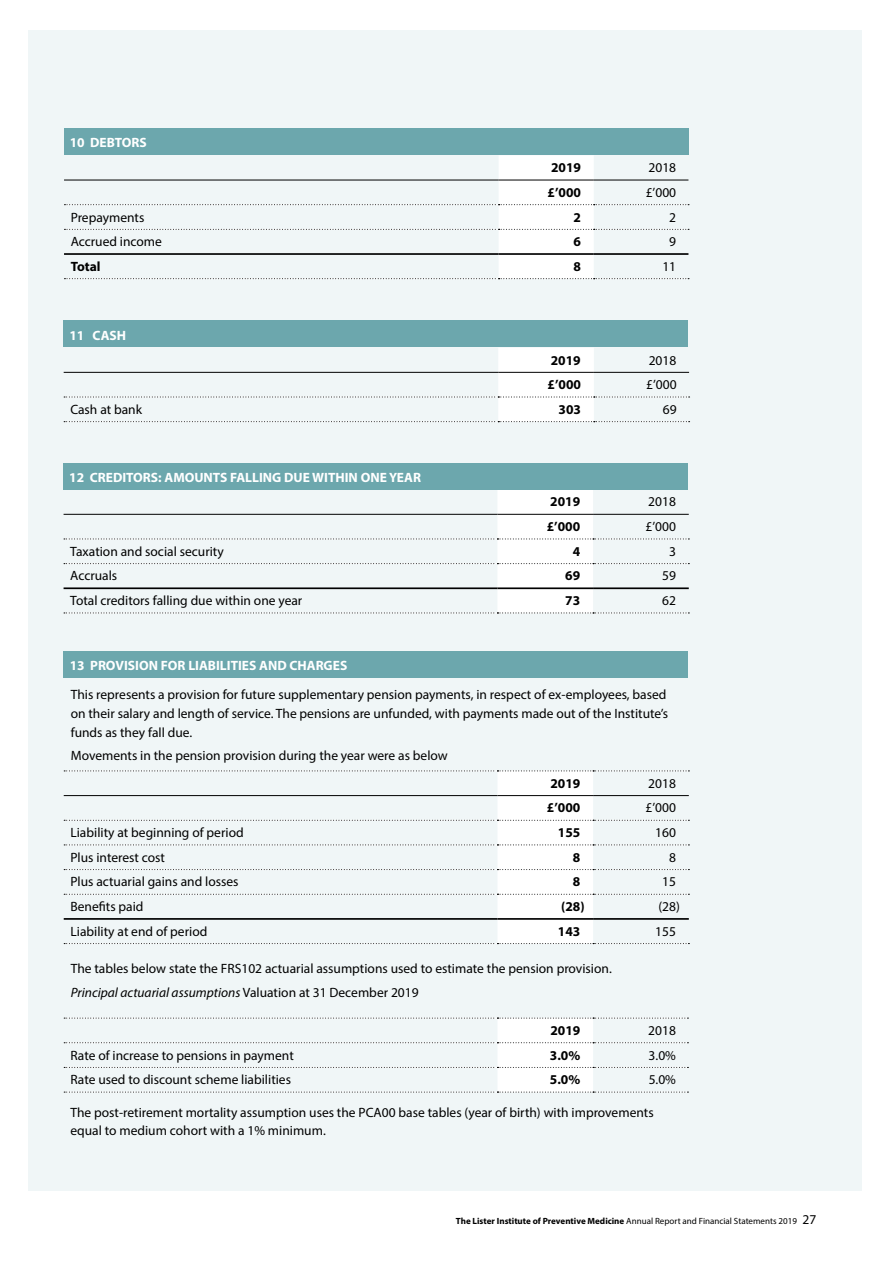
<style>
.page{position:relative;width:893px;height:1263px;background:#fff}
.page>*{position:absolute;margin:0;border:0;box-sizing:border-box;transform-origin:0 0}
.t1{font:13.5px/18.8px "Myriad Pro";color:#000}
.t2{font:700 13.5px "Myriad Pro";color:#fff}
.t3{font:700 13.5px "Myriad Pro";color:#000}
.t4{font:700 9px "Myriad Pro";color:#000}
.s1{font-style:italic}
.s2{font-weight:400}
.s3{font-weight:400;font-size:13.5px}
</style>
<div class="page">
<div style="left:29px;top:30px;width:833px;height:1161px;background:#f0f6f7"></div>
<svg style="left:64px;top:156px;width:625px;height:123px"></svg>
<hr style="left:64px;top:180px;width:435px;height:1px;background:#000">
<hr style="left:499px;top:180px;width:95px;height:1px;background:#000">
<hr style="left:594px;top:180px;width:94px;height:1px;background:#000">
<div style="left:64px;top:128px;width:625px;height:27px;background:#6ca7ad"></div>
<svg style="left:64px;top:348px;width:626px;height:74px"></svg>
<hr style="left:64px;top:372px;width:434px;height:1px;background:#000">
<hr style="left:498px;top:372px;width:96px;height:1px;background:#000">
<hr style="left:594px;top:372px;width:95px;height:1px;background:#000">
<div style="left:63px;top:321px;width:625px;height:26px;background:#6ca7ad"></div>
<svg style="left:64px;top:490px;width:625px;height:123px"></svg>
<hr style="left:64px;top:514px;width:433px;height:1px;background:#000">
<hr style="left:497px;top:514px;width:96px;height:1px;background:#000">
<hr style="left:593px;top:514px;width:96px;height:1px;background:#000">
<div style="left:63px;top:464px;width:625px;height:26px;background:#6ca7ad"></div>
<div style="left:63px;top:651px;width:625px;height:27px;background:#6ca7ad"></div>
<svg style="left:64px;top:770px;width:625px;height:174px"></svg>
<hr style="left:64px;top:795px;width:433px;height:1px;background:#000">
<hr style="left:497px;top:795px;width:96px;height:1px;background:#000">
<hr style="left:593px;top:795px;width:96px;height:1px;background:#000">
<svg style="left:64px;top:1018px;width:624px;height:75px"></svg>
<p class="t2" style="left:70px;top:133px;width:78px">10 DEBTORS</p>
<p class="t3" style="left:551px;top:159px;width:31px">2019</p>
<p class="t1" style="left:648px;top:158px;width:29px">2018</p>
<p class="t3" style="left:548px;top:183px;width:35px">£’000</p>
<p class="t1" style="left:646px;top:183px;width:32px">£’000</p>
<p class="t1" style="left:71px;top:207px;width:75px">Prepayments</p>
<p class="t3" style="left:574px;top:208px;width:9px">2</p>
<p class="t1" style="left:669px;top:207px;width:8px">2</p>
<p class="t1" style="left:71px;top:232px;width:93px">Accrued income</p>
<p class="t3" style="left:574px;top:233px;width:9px">6</p>
<p class="t1" style="left:669px;top:232px;width:8px">9</p>
<p class="t3" style="left:71px;top:257px;width:31px">Total</p>
<p class="t3" style="left:574px;top:257px;width:9px">8</p>
<p class="t1" style="left:662px;top:257px;width:15px">11</p>
<p class="t2" style="left:69px;top:327px;width:58px">11 CASH</p>
<p class="t3" style="left:551px;top:351px;width:31px">2019</p>
<p class="t1" style="left:649px;top:350px;width:29px">2018</p>
<p class="t3" style="left:548px;top:376px;width:35px">£’000</p>
<p class="t1" style="left:646px;top:375px;width:32px">£’000</p>
<p class="t1" style="left:70px;top:400px;width:73px">Cash at bank</p>
<p class="t3" style="left:559px;top:400px;width:24px">303</p>
<p class="t1" style="left:663px;top:400px;width:15px">69</p>
<p class="t2" style="left:69px;top:469px;width:353px">12 CREDITORS: AMOUNTS FALLING DUE WITHIN ONE YEAR</p>
<p class="t3" style="left:550px;top:493px;width:31px">2019</p>
<p class="t1" style="left:648px;top:492px;width:29px">2018</p>
<p class="t3" style="left:547px;top:518px;width:35px">£’000</p>
<p class="t1" style="left:645px;top:517px;width:32px">£’000</p>
<p class="t1" style="left:70px;top:542px;width:155px">Taxation and social security</p>
<p class="t3" style="left:573px;top:542px;width:9px">4</p>
<p class="t1" style="left:669px;top:542px;width:8px">3</p>
<p class="t1" style="left:70px;top:566px;width:49px">Accruals</p>
<p class="t3" style="left:565px;top:567px;width:16px">69</p>
<p class="t1" style="left:662px;top:566px;width:15px">59</p>
<p class="t1" style="left:70px;top:591px;width:234px">Total creditors falling due within one year</p>
<p class="t3" style="left:565px;top:592px;width:16px">73</p>
<p class="t1" style="left:662px;top:591px;width:15px">62</p>
<p class="t2" style="left:70px;top:656px;width:279px">13 PROVISION FOR LIABILITIES AND CHARGES</p>
<p class="t1" style="left:71px;top:685px;width:599px;text-align:justify">This represents a provision for future supplementary pension payments, in respect of ex-employees, based on their salary and length of service. The pensions are unfunded, with payments made out of the Institute’s funds as they fall due.</p>
<p class="t1" style="left:71px;top:746px;width:379px">Movements in the pension provision during the year were as below</p>
<p class="t3" style="left:550px;top:774px;width:31px">2019</p>
<p class="t1" style="left:648px;top:774px;width:29px">2018</p>
<p class="t3" style="left:547px;top:799px;width:35px">£’000</p>
<p class="t1" style="left:645px;top:798px;width:32px">£’000</p>
<p class="t1" style="left:70px;top:823px;width:175px">Liability at beginning of period</p>
<p class="t3" style="left:558px;top:824px;width:24px">155</p>
<p class="t1" style="left:655px;top:823px;width:22px">160</p>
<p class="t1" style="left:70px;top:848px;width:96px">Plus interest cost</p>
<p class="t3" style="left:573px;top:848px;width:9px">8</p>
<p class="t1" style="left:669px;top:848px;width:8px">8</p>
<p class="t1" style="left:70px;top:872px;width:170px">Plus actuarial gains and losses</p>
<p class="t3" style="left:573px;top:873px;width:9px">8</p>
<p class="t1" style="left:662px;top:872px;width:15px">15</p>
<p class="t1" style="left:70px;top:897px;width:75px">Benefits paid</p>
<p class="t3" style="left:561px;top:898px;width:25px">(28)</p>
<p class="t1" style="left:658px;top:897px;width:23px">(28)</p>
<p class="t1" style="left:71px;top:922px;width:138px">Liability at end of period</p>
<p class="t3" style="left:558px;top:922px;width:24px">143</p>
<p class="t1" style="left:655px;top:922px;width:22px">155</p>
<p class="t1" style="left:71px;top:957px;width:543px;line-height:23.5px">The tables below state the FRS102 actuarial assumptions used to estimate the pension provision.<br><span class="s1">Principal actuarial assumptions</span> Valuation at 31 December 2019</p>
<p class="t3" style="left:550px;top:1021px;width:31px">2019</p>
<p class="t1" style="left:648px;top:1021px;width:29px">2018</p>
<p class="t1" style="left:70px;top:1045px;width:225px">Rate of increase to pensions in payment</p>
<p class="t3" style="left:550px;top:1046px;width:32px">3.0%</p>
<p class="t1" style="left:649px;top:1045px;width:29px">3.0%</p>
<p class="t1" style="left:70px;top:1070px;width:222px">Rate used to discount scheme liabilities</p>
<p class="t3" style="left:550px;top:1071px;width:32px">5.0%</p>
<p class="t1" style="left:649px;top:1070px;width:29px">5.0%</p>
<p class="t1" style="left:70px;top:1102px;width:585px">The post-retirement mortality assumption uses the PCA00 base tables (year of birth) with improvements equal to medium cohort with a 1% minimum.</p>
<p class="t4" style="left:456px;top:1215px;width:362px">The Lister Institute of Preventive Medicine <span class="s2">Annual Report and Financial Statements 2019</span> <span class="s3">27</span></p>
</div>
